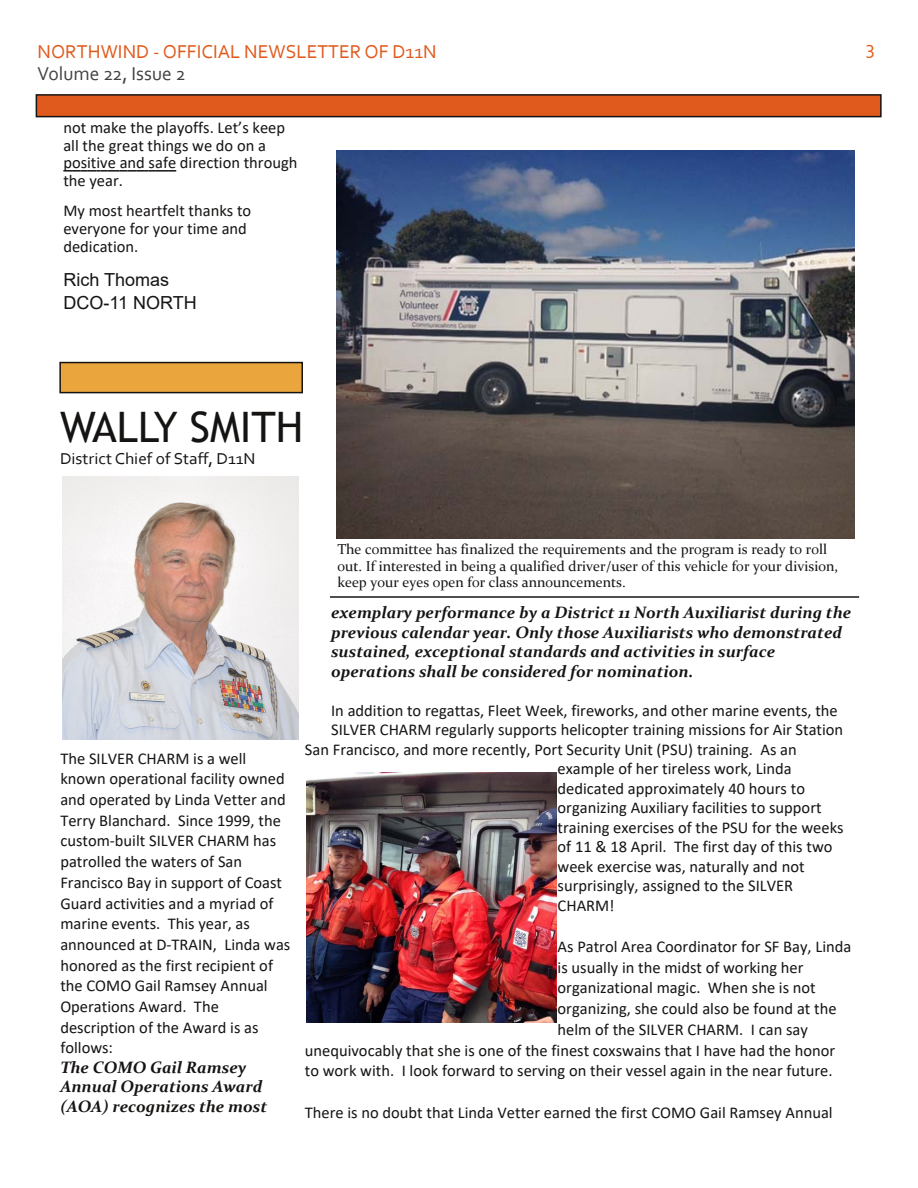
<style>
.page{position:relative;width:918px;height:1188px;background:#fff}
.page>*{position:absolute;margin:0;border:0;box-sizing:border-box;transform-origin:0 0}
.t1{font:42px "Trebuchet MS";color:#161413}
.t2{font:19.5px "Corbel";color:#df5a1c}
.t3{font:19.5px "Corbel";color:#424242}
.t4{font:18px/22.5px "Arial";color:#161413}
.t5{font:16.5px/20.7px "Calibri";color:#161413}
.t6{font:italic 700 16.5px/19.5px "Constantia";color:#161413}
.t7{font:16.5px "Corbel";color:#161413;scale:1.05 1}
.t8{font:14.4px/16.5px "Constantia";color:#161413}
</style>
<div class="page">
<div style="left:36px;top:95px;width:845px;height:22px;background:#df5a1c"></div>
<div style="left:36px;top:94px;width:846px;height:23px;border:2px solid #161413"></div>
<svg style="left:63px;top:170px;width:113px;height:2px"></svg>
<img style="left:336px;top:150px;width:518px;height:389px">
<img style="left:62px;top:476px;width:236px;height:263px">
<img style="left:306px;top:772px;width:250px;height:251px">
<div style="left:60px;top:363px;width:242px;height:30px;background:#eaa53d"></div>
<div style="left:59px;top:362px;width:244px;height:31px;border:2px solid #161413"></div>
<hr style="left:330px;top:596px;width:529px;height:2px;background:#161413">
<p class="t2" style="left:38px;top:44px;width:401px">NORTHWIND ‐ OFFICIAL NEWSLETTER OF D11N</p>
<p class="t3" style="left:38px;top:66px;width:150px">Volume 22, Issue 2</p>
<p class="t5" style="left:63px;top:120px;width:236px;line-height:17.9px">not make the playoffs. Let’s keep all the great things we do on a positive and safe direction through the year.</p>
<p class="t5" style="left:63px;top:203px;width:189px;line-height:17.9px">My most heartfelt thanks to everyone for your time and dedication.</p>
<p class="t4" style="left:63px;top:269px;width:135px">Rich Thomas<br>DCO-11 NORTH</p>
<p class="t2" style="left:866px;top:40px;width:10px">3</p>
<h1 class="t1" style="left:60px;top:402px;width:245px">WALLY SMITH</h1>
<p class="t7" style="left:60px;top:452px;width:188px">District Chief of Staff, D11N</p>
<p class="t8" style="left:337px;top:542px;width:502px">The committee has finalized the requirements and the program is ready to roll out. If interested in being a qualified driver/user of this vehicle for your division, keep your eyes open for class announcements.</p>
<p class="t5" style="left:60px;top:749px;width:232px">The SILVER CHARM is a well known operational facility owned and operated by Linda Vetter and<br>Terry Blanchard. Since 1999, the custom‐built SILVER CHARM has patrolled the waters of San<br>Francisco Bay in support of Coast<br>Guard activities and a myriad of marine events. This year, as announced at D‐TRAIN, Linda was honored as the first recipient of the COMO Gail Ramsey Annual<br>Operations Award. The description of the Award is as follows:</p>
<p class="t6" style="left:60px;top:1059px;width:208px">The COMO Gail Ramsey<br>Annual Operations Award (AOA) recognizes the most</p>
<p class="t6" style="left:331px;top:604px;width:522px">exemplary performance by a District 11 North Auxiliarist during the previous calendar year. Only those Auxiliarists who demonstrated sustained, exceptional standards and activities in surface operations shall be considered for nomination.</p>
<p class="t5" style="left:331px;top:701px;width:508px">In addition to regattas, Fleet Week, fireworks, and other marine events, the</p>
<p class="t5" style="left:331px;top:721px;width:514px">SILVER CHARM regularly supports helicopter training missions for Air Station</p>
<p class="t5" style="left:305px;top:740px;width:493px">San Francisco, and more recently, Port Security Unit (PSU) training. As an</p>
<p class="t5" style="left:558px;top:760px;width:236px">example of her tireless work, Linda</p>
<p class="t5" style="left:558px;top:779px;width:249px">dedicated approximately 40 hours to</p>
<p class="t5" style="left:558px;top:799px;width:265px">organizing Auxiliary facilities to support</p>
<p class="t5" style="left:558px;top:818px;width:288px">training exercises of the PSU for the weeks</p>
<p class="t5" style="left:558px;top:838px;width:276px">of 11 &amp; 18 April. The first day of this two</p>
<p class="t5" style="left:558px;top:857px;width:248px">week exercise was, naturally and not</p>
<p class="t5" style="left:558px;top:877px;width:237px">surprisingly, assigned to the SILVER</p>
<p class="t5" style="left:558px;top:896px;width:59px">CHARM!</p>
<p class="t5" style="left:558px;top:938px;width:295px">As Patrol Area Coordinator for SF Bay, Linda</p>
<p class="t5" style="left:558px;top:958px;width:247px">is usually in the midst of working her</p>
<p class="t5" style="left:558px;top:979px;width:260px">organizational magic. When she is not</p>
<p class="t5" style="left:558px;top:1000px;width:280px">organizing, she could also be found at the</p>
<p class="t5" style="left:558px;top:1020px;width:252px">helm of the SILVER CHARM. I can say</p>
<p class="t5" style="left:305px;top:1041px;width:532px">unequivocably that she is one of the finest coxswains that I have had the honor</p>
<p class="t5" style="left:305px;top:1062px;width:529px">to work with. I look forward to serving on their vessel again in the near future.</p>
<p class="t5" style="left:305px;top:1103px;width:529px">There is no doubt that Linda Vetter earned the first COMO Gail Ramsey Annual</p>
</div>
